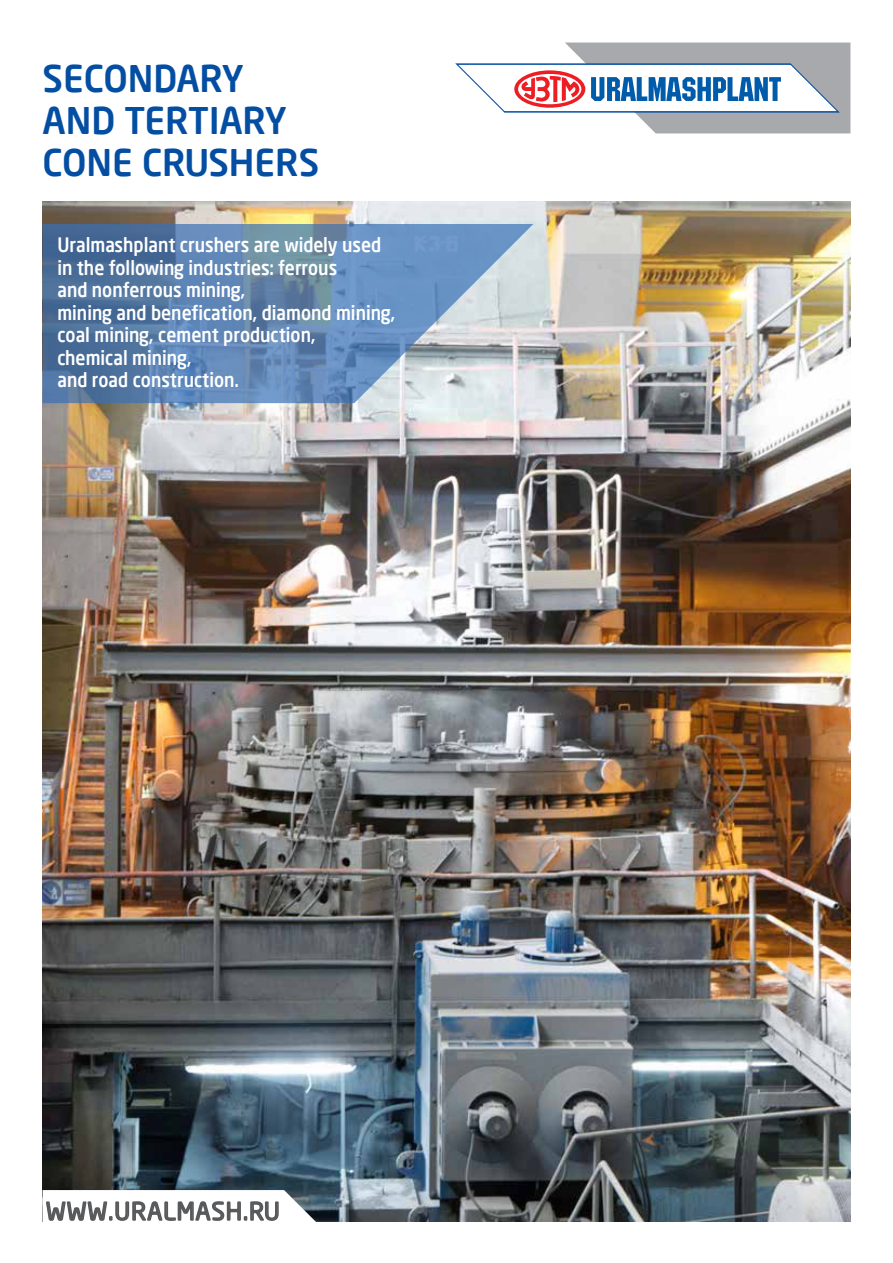
<style>
.page{position:relative;width:893px;height:1263px;background:#fff}
.page>*{position:absolute;margin:0;border:0;box-sizing:border-box;transform-origin:0 0}
.t1{font:500 36px/42px "Neo Sans Cyr";color:#034ea2}
.t2{font:24px "Neo Sans Cyr";letter-spacing:.04em;color:#58595b}
.t3{font:500 19.5px/22.5px "Neo Sans Cyr";color:#fff;scale:.9 1}
</style>
<div class="page">
<svg style="left:455px;top:43px;width:395px;height:90px"></svg>
<img style="left:43px;top:202px;width:807px;height:1019px">
<svg style="left:43px;top:224px;width:490px;height:179px;background:#7191b6"></svg>
<svg style="left:43px;top:1182px;width:314px;height:40px"></svg>
<h1 class="t1" style="left:43px;top:58px;width:278px">SECONDARY<br>AND TERTIARY<br>CONE CRUSHERS</h1>
<p class="t3" style="left:57px;top:234px;width:377px">Uralmashplant crushers are widely used in the following industries: ferrous<br>and nonferrous mining,<br>mining and benefication, diamond mining, coal mining, cement production,<br>chemical mining,<br>and road construction.</p>
<p class="t2" style="left:46px;top:1197px;width:235px">WWW.URALMASH.RU</p>
</div>
